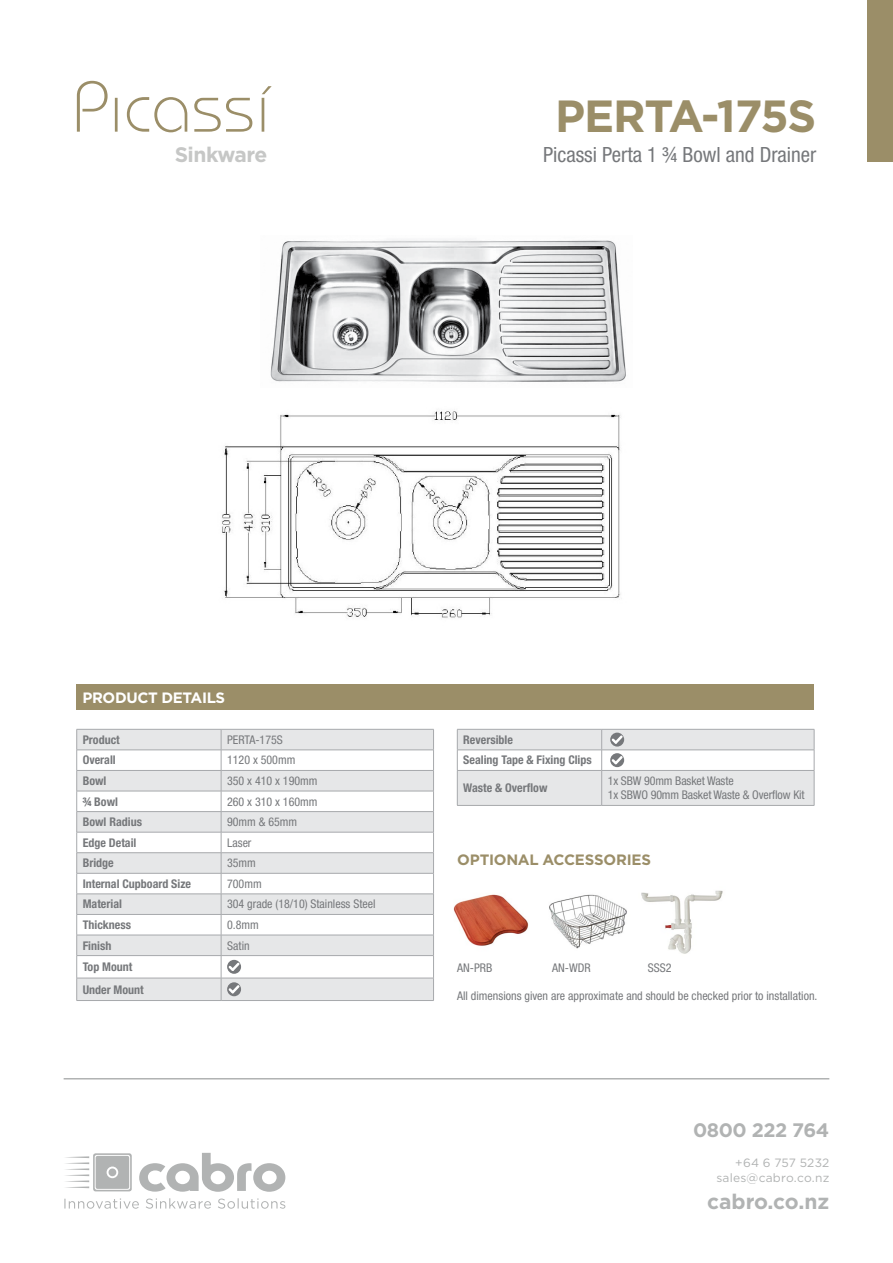
<style>
.page{position:relative;width:893px;height:1263px;background:#fff}
.page>*{position:absolute;margin:0;border:0;box-sizing:border-box;transform-origin:0 0}
.t1{font:700 45px "Gotham";letter-spacing:-.025em;color:#9b8e68}
.t2{font:condensed 21px "Helvetica Neue LT Std";color:#76787b}
.t3{font:700 21px "Gotham";color:#b1b3b3}
.t4{font:700 21px "Gotham";letter-spacing:-.025em;color:#c6c7c6}
.t5{font:700 19.5px "Gotham";letter-spacing:-.02em;color:#b1b3b3}
.t6{font:700 15px "Gotham";letter-spacing:-.015em;color:#9b8e68}
.t7{font:700 15px "Gotham";letter-spacing:-.025em;color:#fff}
.t8{font:condensed 12px/14.4px "Helvetica Neue LT Std";color:#76787b}
.t9{font:700 condensed 12px/22.5px "Helvetica Neue LT Std";color:#76787b}
.t10{font:12px/15px "Gotham";letter-spacing:.015em;color:#b1b3b3;text-align:right}
</style>
<div class="page">
<div style="left:77px;top:685px;width:737px;height:25px;background:#9b8e68"></div>
<div style="left:867px;top:0;width:26px;height:162px;background:#9b8e68"></div>
<svg style="left:77px;top:81px;width:195px;height:51px"></svg>
<hr style="left:64px;top:1078px;width:765px;height:1px;background:#b1b3b3">
<svg style="left:139px;top:1153px;width:146px;height:39px"></svg>
<svg style="left:65px;top:1153px;width:67px;height:38px"></svg>
<svg style="left:64px;top:1198px;width:221px;height:11px"></svg>
<svg style="left:77px;top:730px;width:356px;height:270px;fill:#e6e7e8"></svg>
<hr style="left:77px;top:729px;width:144px;height:1px;background:#a7a9ac">
<hr style="left:77px;top:750px;width:144px;height:1px;background:#a7a9ac">
<hr style="left:77px;top:770px;width:144px;height:1px;background:#a7a9ac">
<hr style="left:221px;top:729px;width:213px;height:1px;background:#a7a9ac">
<hr style="left:221px;top:750px;width:213px;height:1px;background:#a7a9ac">
<hr style="left:221px;top:770px;width:213px;height:1px;background:#a7a9ac">
<hr style="left:77px;top:791px;width:144px;height:1px;background:#a7a9ac">
<hr style="left:77px;top:811px;width:144px;height:1px;background:#a7a9ac">
<hr style="left:221px;top:791px;width:213px;height:1px;background:#a7a9ac">
<hr style="left:221px;top:811px;width:213px;height:1px;background:#a7a9ac">
<hr style="left:77px;top:832px;width:144px;height:1px;background:#a7a9ac">
<hr style="left:221px;top:832px;width:213px;height:1px;background:#a7a9ac">
<hr style="left:77px;top:852px;width:144px;height:1px;background:#a7a9ac">
<hr style="left:221px;top:852px;width:213px;height:1px;background:#a7a9ac">
<hr style="left:77px;top:873px;width:144px;height:1px;background:#a7a9ac">
<hr style="left:221px;top:873px;width:213px;height:1px;background:#a7a9ac">
<hr style="left:77px;top:894px;width:144px;height:1px;background:#a7a9ac">
<hr style="left:221px;top:894px;width:213px;height:1px;background:#a7a9ac">
<hr style="left:77px;top:914px;width:144px;height:1px;background:#a7a9ac">
<hr style="left:221px;top:914px;width:213px;height:1px;background:#a7a9ac">
<svg style="left:76px;top:729px;width:1px;height:271px"></svg>
<hr style="left:77px;top:935px;width:144px;height:1px;background:#a7a9ac">
<hr style="left:221px;top:935px;width:213px;height:1px;background:#a7a9ac">
<svg style="left:433px;top:729px;width:1px;height:271px"></svg>
<hr style="left:77px;top:955px;width:144px;height:1px;background:#a7a9ac">
<hr style="left:77px;top:978px;width:144px;height:1px;background:#a7a9ac">
<hr style="left:77px;top:1000px;width:144px;height:1px;background:#a7a9ac">
<hr style="left:221px;top:955px;width:213px;height:1px;background:#a7a9ac">
<hr style="left:221px;top:978px;width:213px;height:1px;background:#a7a9ac">
<hr style="left:221px;top:1000px;width:213px;height:1px;background:#a7a9ac">
<svg style="left:221px;top:729px;width:21px;height:271px"></svg>
<hr style="left:457px;top:805px;width:145px;height:1px;background:#a7a9ac">
<hr style="left:602px;top:805px;width:212px;height:1px;background:#a7a9ac">
<svg style="left:457px;top:729px;width:358px;height:76px"></svg>
<img style="left:432px;top:889px;width:97px;height:67px">
<img style="left:549px;top:894px;width:66px;height:55px">
<img style="left:615px;top:890px;width:108px;height:64px">
<img style="left:270px;top:240px;width:356px;height:142px">
<img style="left:222px;top:411px;width:399px;height:207px">
<h2 class="t4" style="left:175px;top:142px;width:94px">Sinkware</h2>
<h1 class="t1" style="left:555px;top:90px;width:263px">PERTA-175S</h1>
<h2 class="t2" style="left:543px;top:142px;width:275px">Picassi Perta 1 ¾ Bowl and Drainer</h2>
<p class="t7" style="left:83px;top:689px;width:144px">PRODUCT DETAILS</p>
<p class="t9" style="left:83px;top:728px;width:39px">Product</p>
<p class="t8" style="left:227px;top:732px;width:57px">PERTA-175S</p>
<p class="t9" style="left:83px;top:749px;width:35px">Overall</p>
<p class="t8" style="left:227px;top:753px;width:70px">1120 x 500mm</p>
<p class="t9" style="left:83px;top:769px;width:25px">Bowl</p>
<p class="t8" style="left:227px;top:773px;width:92px">350 x 410 x 190mm</p>
<p class="t9" style="left:83px;top:790px;width:37px">¾ Bowl</p>
<p class="t8" style="left:227px;top:794px;width:92px">260 x 310 x 160mm</p>
<p class="t9" style="left:83px;top:810px;width:61px">Bowl Radius</p>
<p class="t8" style="left:227px;top:815px;width:72px">90mm &amp; 65mm</p>
<p class="t9" style="left:83px;top:831px;width:55px">Edge Detail</p>
<p class="t8" style="left:227px;top:835px;width:26px">Laser</p>
<p class="t9" style="left:83px;top:852px;width:33px">Bridge</p>
<p class="t8" style="left:227px;top:856px;width:30px">35mm</p>
<p class="t9" style="left:83px;top:872px;width:110px">Internal Cupboard Size</p>
<p class="t8" style="left:227px;top:876px;width:36px">700mm</p>
<p class="t9" style="left:83px;top:893px;width:41px">Material</p>
<p class="t8" style="left:227px;top:897px;width:150px">304 grade (18/10) Stainless Steel</p>
<p class="t9" style="left:83px;top:913px;width:50px">Thickness</p>
<p class="t8" style="left:227px;top:917px;width:33px">0.8mm</p>
<p class="t9" style="left:83px;top:934px;width:30px">Finish</p>
<p class="t8" style="left:227px;top:938px;width:24px">Satin</p>
<p class="t9" style="left:83px;top:955px;width:63px">Top Mount<br>Under Mount</p>
<p class="t9" style="left:463px;top:729px;width:130px;line-height:20.5px">Reversible<br>Sealing Tape &amp; Fixing Clips</p>
<p class="t9" style="left:463px;top:776px;width:86px">Waste &amp; Overflow</p>
<p class="t8" style="left:608px;top:773px;width:198px">1x SBW 90mm Basket Waste<br>1x SBWO 90mm Basket Waste &amp; Overflow Kit</p>
<p class="t6" style="left:457px;top:850px;width:196px">OPTIONAL ACCESSORIES</p>
<p class="t8" style="left:457px;top:960px;width:37px">AN-PRB</p>
<p class="t8" style="left:552px;top:960px;width:40px">AN-WDR</p>
<p class="t8" style="left:648px;top:960px;width:25px">SSS2</p>
<p class="t8" style="left:457px;top:988px;width:362px">All dimensions given are approximate and should be checked prior to installation.</p>
<h3 class="t5" style="left:693px;top:1118px;width:138px">0800 222 764</h3>
<p class="t10" style="left:716px;top:1155px;width:114px">+64 6 757 5232 sales@cabro.co.nz</p>
<h2 class="t3" style="left:707px;top:1189px;width:124px">cabro.co.nz</h2>
</div>
